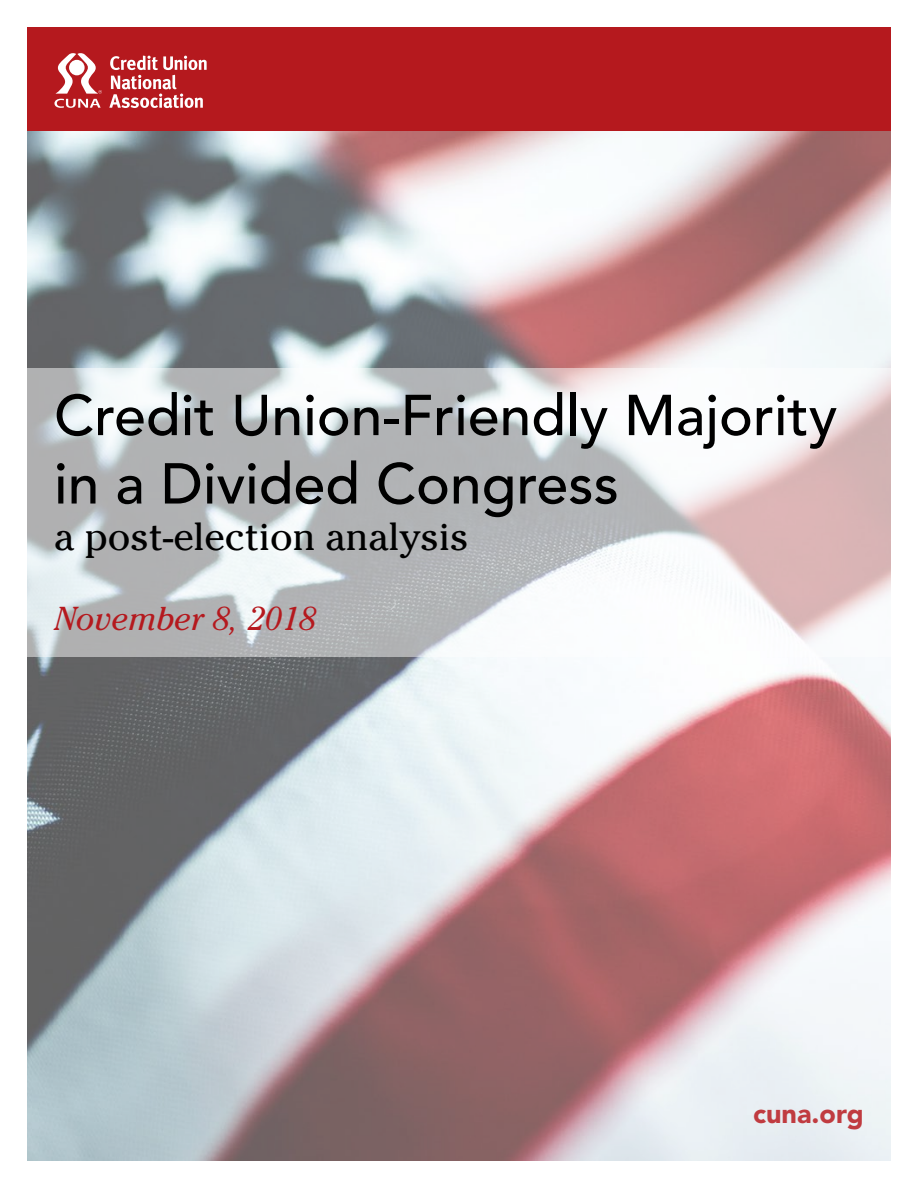
<style>
.page{position:relative;width:918px;height:1188px;background:#fff}
.page>*{position:absolute;margin:0;border:0;box-sizing:border-box;transform-origin:0 0}
.t1{font:500 57px/68.4px "Avenir LT Std";color:#000}
.t2{font:39px "Cheltenham Std";color:#000}
.t3{font:italic 33px "Cheltenham Std";color:#b5191e}
.t4{font:900 27px "Avenir LT Std";color:#c03b40}
</style>
<div class="page">
<img style="left:27px;top:130px;width:864px;height:1031px">
<svg style="left:27px;top:368px;width:864px;height:289px"></svg>
<div style="left:27px;top:27px;width:864px;height:103px;background:#b5191e"></div>
<svg style="left:54px;top:53px;width:48px;height:55px"></svg>
<svg style="left:109px;top:56px;width:98px;height:52px"></svg>
<p class="t1" style="left:54px;top:383px;width:785px">Credit Union-Friendly Majority in a Divided Congress</p>
<p class="t2" style="left:54px;top:514px;width:416px">a post-election analysis</p>
<p class="t3" style="left:54px;top:600px;width:264px">November 8, 2018</p>
<p class="t4" style="left:753px;top:1097px;width:112px">cuna.org</p>
</div>
